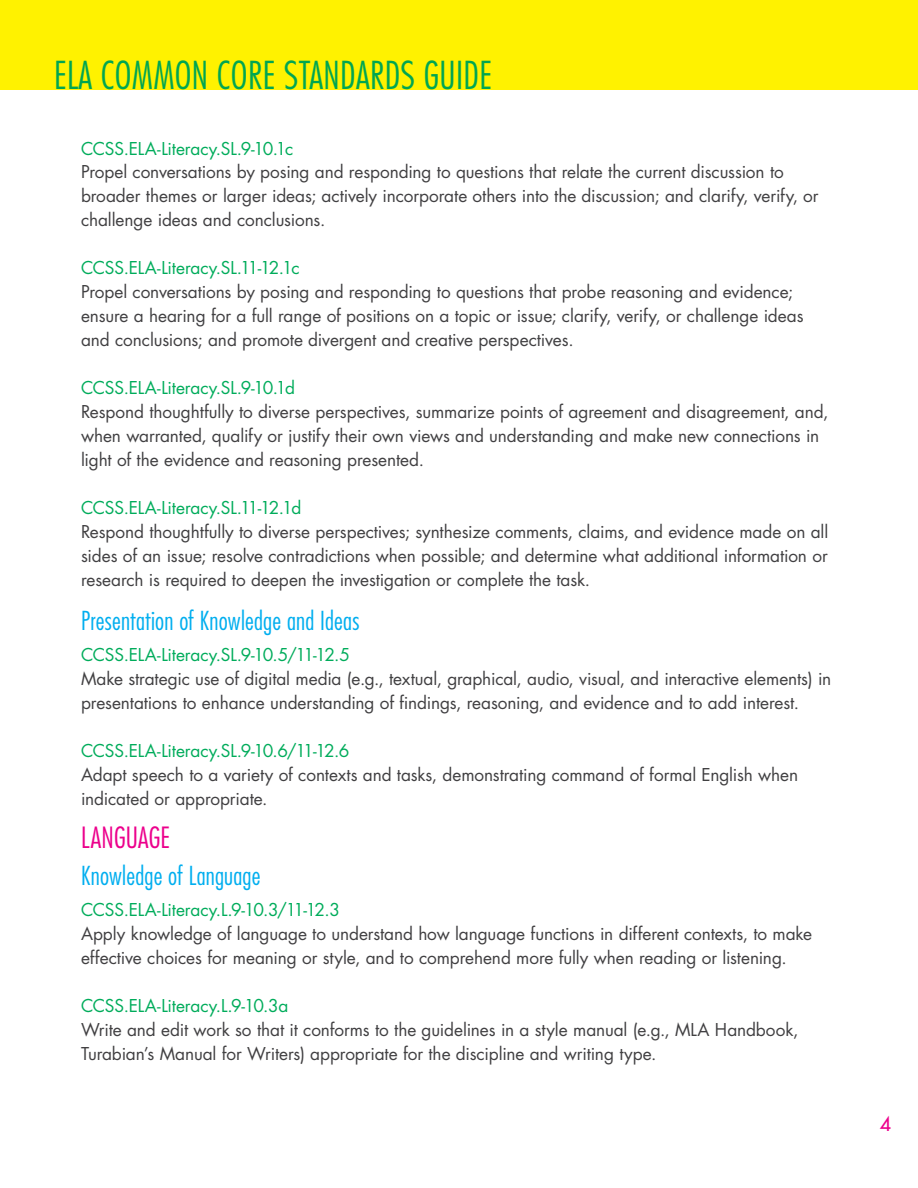
<style>
.page{position:relative;width:918px;height:1188px;background:#fff}
.page>*{position:absolute;margin:0;border:0;box-sizing:border-box;transform-origin:0 0}
.t1{font:300 condensed 37.5px "Futura";letter-spacing:.01em;color:#00a651}
.t2{font:300 condensed 28.5px "Futura";color:#ec008c}
.t3{font:300 condensed 25.5px "Futura";letter-spacing:.01em;color:#00aeef}
.t4{font:19.5px "Futura";color:#ec008c}
.t5{font:17.25px/24px "Futura";letter-spacing:-.005em;color:#414042}
.t6{font:17.25px "Futura";letter-spacing:-.01em;color:#00ac5b}
</style>
<div class="page">
<div style="left:0;top:0;width:918px;height:89px;background:#fff200"></div>
<h1 class="t1" style="left:54px;top:52px;width:440px">ELA COMMON CORE STANDARDS GUIDE</h1>
<p class="t6" style="left:81px;top:136px;width:214px">CCSS.ELA-Literacy.SL.9-10.1c</p>
<p class="t5" style="left:81px;top:160px;width:739px">Propel conversations by posing and responding to questions that relate the current discussion to broader themes or larger ideas; actively incorporate others into the discussion; and clarify, verify, or challenge ideas and conclusions.</p>
<p class="t6" style="left:81px;top:256px;width:220px">CCSS.ELA-Literacy.SL.11-12.1c</p>
<p class="t5" style="left:81px;top:280px;width:724px">Propel conversations by posing and responding to questions that probe reasoning and evidence; ensure a hearing for a full range of positions on a topic or issue; clarify, verify, or challenge ideas and conclusions; and promote divergent and creative perspectives.</p>
<p class="t6" style="left:81px;top:376px;width:216px">CCSS.ELA-Literacy.SL.9-10.1d</p>
<p class="t5" style="left:81px;top:400px;width:749px">Respond thoughtfully to diverse perspectives, summarize points of agreement and disagreement, and, when warranted, qualify or justify their own views and understanding and make new connections in light of the evidence and reasoning presented.</p>
<p class="t6" style="left:81px;top:496px;width:222px">CCSS.ELA-Literacy.SL.11-12.1d</p>
<p class="t5" style="left:81px;top:520px;width:749px;text-align:justify">Respond thoughtfully to diverse perspectives; synthesize comments, claims, and evidence made on all sides of an issue; resolve contradictions when possible; and determine what additional information or research is required to deepen the investigation or complete the task.</p>
<h3 class="t3" style="left:81px;top:605px;width:280px">Presentation of Knowledge and Ideas</h3>
<p class="t6" style="left:81px;top:643px;width:271px">CCSS.ELA-Literacy.SL.9-10.5/11-12.5</p>
<p class="t5" style="left:81px;top:666px;width:752px">Make strategic use of digital media (e.g., textual, graphical, audio, visual, and interactive elements) in presentations to enhance understanding of findings, reasoning, and evidence and to add interest.</p>
<p class="t6" style="left:81px;top:739px;width:270px">CCSS.ELA-Literacy.SL.9-10.6/11-12.6</p>
<p class="t5" style="left:81px;top:762px;width:719px">Adapt speech to a variety of contexts and tasks, demonstrating command of formal English when indicated or appropriate.</p>
<h2 class="t2" style="left:81px;top:820px;width:22px">Language</h2>
<h3 class="t3" style="left:81px;top:860px;width:181px">Knowledge of Language</h3>
<p class="t6" style="left:81px;top:898px;width:260px">CCSS.ELA-Literacy.L.9-10.3/11-12.3</p>
<p class="t5" style="left:81px;top:921px;width:733px">Apply knowledge of language to understand how language functions in different contexts, to make effective choices for meaning or style, and to comprehend more fully when reading or listening.</p>
<p class="t6" style="left:81px;top:994px;width:209px">CCSS.ELA-Literacy.L.9-10.3a</p>
<p class="t5" style="left:81px;top:1017px;width:719px">Write and edit work so that it conforms to the guidelines in a style manual (e.g., MLA Handbook,<br>Turabian’s Manual for Writers) appropriate for the discipline and writing type.</p>
<p class="t4" style="left:880px;top:1112px;width:13px">4</p>
</div>
